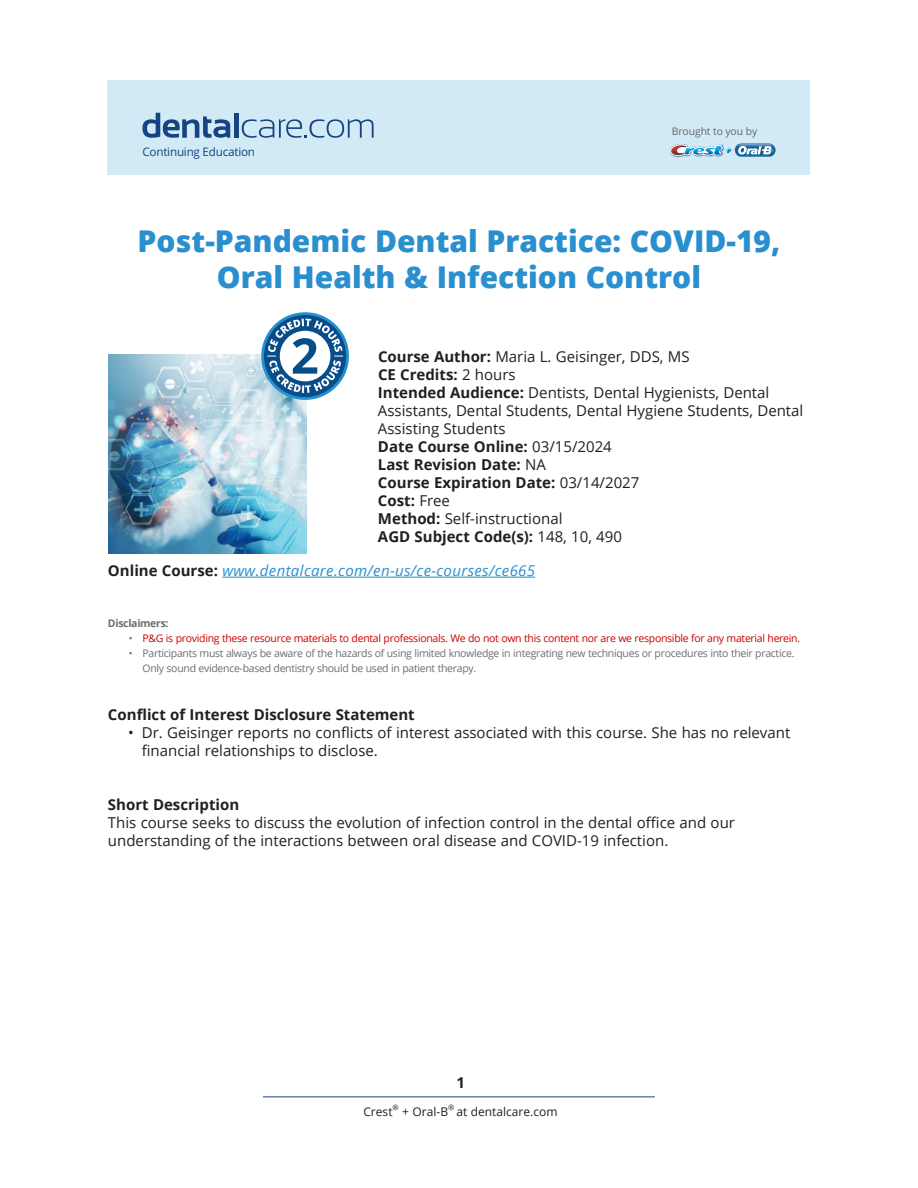
<style>
.page{position:relative;width:918px;height:1188px;background:#fff}
.page>*{position:absolute;margin:0;border:0;box-sizing:border-box;transform-origin:0 0}
.t1{font:800 30px/36px "Open Sans";color:#298fce;text-align:center}
.Main_Body{font:15px/18px "Open Sans";color:#231f20}
.indented_bullets{font:15px/18px "Open Sans";color:#231f20}
.Main_Body-2{font:700 15px "Open Sans";color:#231f20}
.Figure{font:italic 15px "Open Sans";letter-spacing:.025em;color:#298fce}
.t2{font:12px "Open Sans";color:#231f20}
.t3{font:11.7px "Open Sans";letter-spacing:-.02em;color:#164482}
.Main_Body-3{font:10.5px/15px "Open Sans";letter-spacing:-.03em;color:#6c6d70}
.Main_Body-4{font:10.5px "Open Sans";letter-spacing:-.03em;color:#c00}
.Main_Body-5{font:700 10.5px "Open Sans";letter-spacing:-.03em;color:#6c6d70}
.t4{font:10.35px "Open Sans";letter-spacing:-.01em;color:#676766}
.t5{font:7.5px "Open Sans";color:#231f20}
.s1{font-weight:700}
.s2{font-weight:700;font-style:normal;color:#231f20}
.s3{color:#6c6d70}
</style>
<div class="page">
<hr style="left:263px;top:1096px;width:392px;height:1px;background:#164481">
<hr style="left:222px;top:577px;width:313px;height:1px;background:#298fce">
<div style="left:107px;top:80px;width:703px;height:95px;background:#d1eaf6"></div>
<svg style="left:142px;top:113px;width:88px;height:25px"></svg>
<div style="left:234px;top:113px;width:5px;height:25px;background:#164482"></div>
<svg style="left:242px;top:119px;width:132px;height:19px"></svg>
<svg style="left:670px;top:144px;width:105px;height:13px"></svg>
<img style="left:671px;top:145px;width:45px;height:10px">
<img style="left:108px;top:355px;width:199px;height:198px">
<svg style="left:261px;top:312px;width:88px;height:88px"></svg>
<div style="left:264px;top:315px;width:82px;height:82px;background:#084d89;border-radius:50%"></div>
<svg style="left:267px;top:319px;width:76px;height:74px"></svg>
<p class="t3" style="left:142px;top:144px;width:114px">Continuing Education</p>
<p class="t4" style="left:672px;top:124px;width:87px">Brought to you by</p>
<p class="t1" style="left:138px;top:222px;width:644px">Post-Pandemic Dental Practice: COVID-19,<br>Oral Health &amp; Infection Control</p>
<p class="Main_Body" style="left:378px;top:348px;width:427px"><span class="s1">Course Author:</span> Maria L. Geisinger, DDS, MS<br><span class="s1">CE Credits:</span> 2 hours<br><span class="s1">Intended Audience:</span> Dentists, Dental Hygienists, Dental Assistants, Dental Students, Dental Hygiene Students, Dental Assisting Students<br><span class="s1">Date Course Online:</span> 03/15/2024<br><span class="s1">Last Revision Date:</span> NA<br><span class="s1">Course Expiration Date:</span> 03/14/2027<br><span class="s1">Cost:</span> Free<br><span class="s1">Method:</span> Self-instructional<br><span class="s1">AGD Subject Code(s):</span> 148, 10, 490</p>
<p class="Figure" style="left:108px;top:560px;width:429px"><span class="s2">Online Course:</span> www.dentalcare.com/en-us/ce-courses/ce665</p>
<p class="Main_Body-5" style="left:108px;top:616px;width:62px">Disclaimers:</p>
<p class="Main_Body-4" style="left:129px;top:631px;width:673px"><span class="s3">•</span> P&amp;G is providing these resource materials to dental professionals. We do not own this content nor are we responsible for any material herein.</p>
<p class="Main_Body-3" style="left:142px;top:645px;width:654px;text-indent:-14px">• Participants must always be aware of the hazards of using limited knowledge in integrating new techniques or procedures into their practice.<br>Only sound evidence-based dentistry should be used in patient therapy.</p>
<p class="Main_Body-2" style="left:108px;top:704px;width:308px">Conflict of Interest Disclosure Statement</p>
<p class="indented_bullets" style="left:142px;top:723px;width:650px;text-indent:-14px">• Dr. Geisinger reports no conflicts of interest associated with this course. She has no relevant financial relationships to disclose.</p>
<p class="Main_Body-2" style="left:108px;top:794px;width:133px">Short Description</p>
<p class="Main_Body" style="left:108px;top:813px;width:628px">This course seeks to discuss the evolution of infection control in the dental office and our understanding of the interactions between oral disease and COVID-19 infection.</p>
<p class="Main_Body-2" style="left:456px;top:1072px;width:10px">1</p>
<p class="t2" style="left:363px;top:1103px;width:31px">Crest</p>
<p class="t5" style="left:393px;top:1102px;width:8px">®</p>
<p class="t2" style="left:402px;top:1103px;width:47px">+ Oral-B</p>
<p class="t5" style="left:448px;top:1102px;width:8px">®</p>
<p class="t2" style="left:457px;top:1103px;width:103px">at dentalcare.com</p>
</div>
